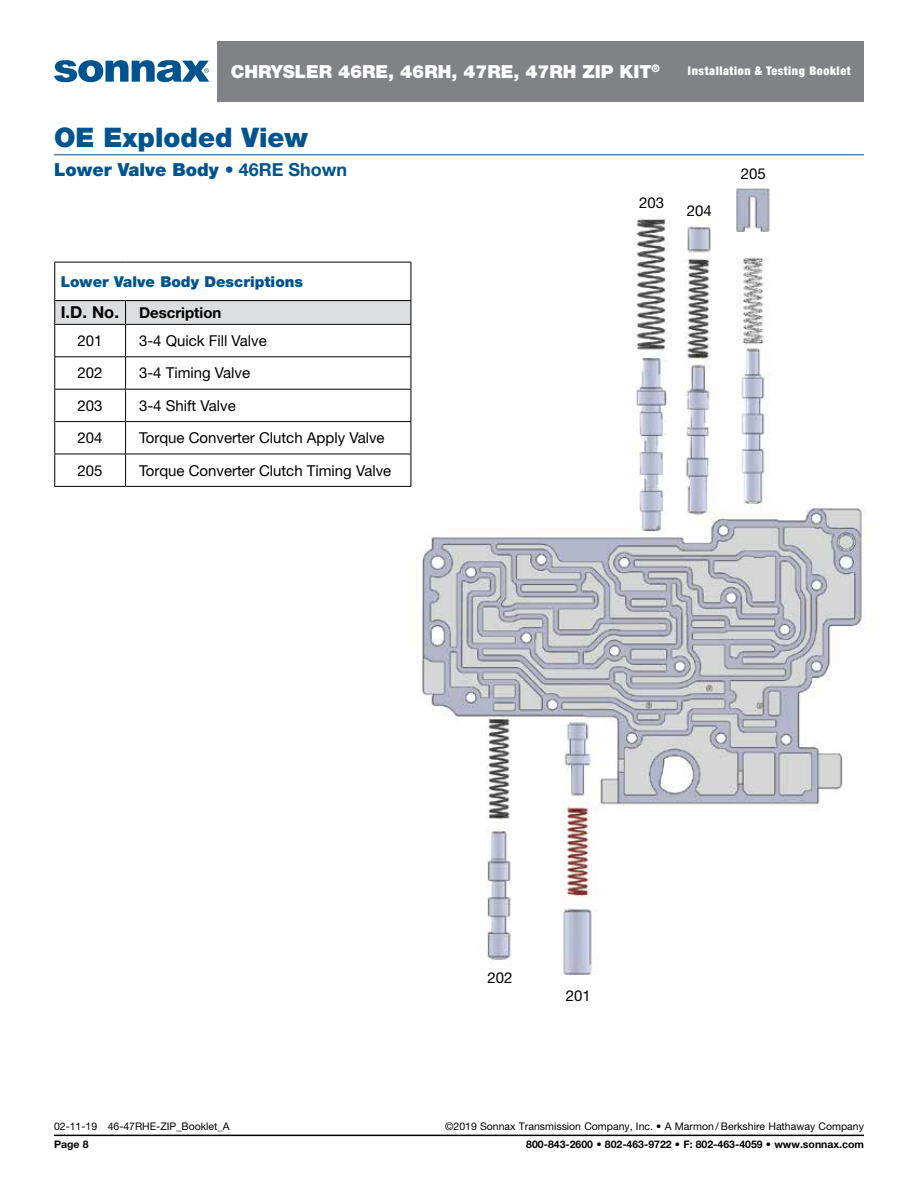
<style>
.page{position:relative;width:918px;height:1188px;background:#fff}
.page>*{position:absolute;margin:0;border:0;box-sizing:border-box;transform-origin:0 0}
.t1{font:900 27px "Helvetica Neue LT Std";color:#00548e}
.t2{font:900 18px "Helvetica Neue LT Std";color:#fff}
.t3{font:900 18px "Helvetica Neue LT Std";color:#00548e}
.t4{font:15px "Helvetica Neue LT Std";color:#000}
.t5{font:900 15px/31.2px "Helvetica Neue LT Std";color:#00548e}
.t6{font:900 condensed 12px "Helvetica Neue LT Std";letter-spacing:.05em;color:#fff}
.t7{font:10.5px "Helvetica Neue LT Std";color:#000}
.t8{font:700 10.5px "Helvetica Neue LT Std";color:#000}
.s1{font-weight:700}
.s2{font-weight:700;font-size:16.5px;color:#000}
.s3{font-weight:700;color:#000}
</style>
<div class="page">
<hr style="left:54px;top:154px;width:810px;height:1px;background:#5783b3">
<img style="left:410px;top:188px;width:453px;height:787px">
<hr style="left:54px;top:262px;width:72px;height:1px;background:#000">
<hr style="left:54px;top:262px;width:1px;height:38px;background:#000">
<hr style="left:126px;top:262px;width:285px;height:1px;background:#000">
<hr style="left:411px;top:262px;width:1px;height:38px;background:#000">
<hr style="left:54px;top:300px;width:72px;height:1px;background:#000">
<hr style="left:126px;top:300px;width:285px;height:1px;background:#000">
<svg style="left:54px;top:301px;width:358px;height:23px"></svg>
<hr style="left:54px;top:324px;width:72px;height:1px;background:#000">
<hr style="left:54px;top:325px;width:1px;height:31px;background:#000">
<hr style="left:126px;top:324px;width:285px;height:1px;background:#000">
<hr style="left:125px;top:325px;width:1px;height:31px;background:#000">
<hr style="left:411px;top:325px;width:1px;height:31px;background:#000">
<hr style="left:54px;top:356px;width:72px;height:1px;background:#000">
<hr style="left:54px;top:357px;width:1px;height:32px;background:#000">
<hr style="left:126px;top:356px;width:285px;height:1px;background:#000">
<hr style="left:125px;top:357px;width:1px;height:32px;background:#000">
<hr style="left:411px;top:357px;width:1px;height:32px;background:#000">
<hr style="left:54px;top:389px;width:72px;height:1px;background:#000">
<hr style="left:54px;top:390px;width:1px;height:31px;background:#000">
<hr style="left:126px;top:389px;width:285px;height:1px;background:#000">
<hr style="left:125px;top:390px;width:1px;height:31px;background:#000">
<hr style="left:411px;top:390px;width:1px;height:31px;background:#000">
<hr style="left:54px;top:421px;width:72px;height:1px;background:#000">
<hr style="left:54px;top:422px;width:1px;height:32px;background:#000">
<hr style="left:126px;top:421px;width:285px;height:1px;background:#000">
<hr style="left:125px;top:422px;width:1px;height:32px;background:#000">
<hr style="left:411px;top:422px;width:1px;height:32px;background:#000">
<hr style="left:54px;top:454px;width:72px;height:1px;background:#000">
<hr style="left:54px;top:454px;width:1px;height:32px;background:#000">
<hr style="left:126px;top:454px;width:285px;height:1px;background:#000">
<hr style="left:125px;top:454px;width:1px;height:32px;background:#000">
<hr style="left:411px;top:454px;width:1px;height:32px;background:#000">
<hr style="left:54px;top:486px;width:72px;height:1px;background:#000">
<hr style="left:126px;top:486px;width:285px;height:1px;background:#000">
<hr style="left:54px;top:1135px;width:810px;height:1px;background:#000">
<svg style="left:54px;top:60px;width:155px;height:22px"></svg>
<div style="left:217px;top:41px;width:647px;height:61px;background:#808285"></div>
<p class="t2" style="left:231px;top:60px;width:431px">CHRYSLER 46RE, 46RH, 47RE, 47RH ZIP KIT<sup>®</sup></p>
<p class="t6" style="left:688px;top:63px;width:164px">Installation &amp; Testing Booklet</p>
<h1 class="t1" style="left:54px;top:122px;width:256px">OE Exploded View</h1>
<p class="t3" style="left:54px;top:158px;width:295px">Lower Valve Body • <span class="s1">46RE Shown</span></p>
<p class="t5" style="left:61px;top:266px;width:244px">Lower Valve Body Descriptions<br><span class="s2">I.D. No.</span> <span class="s3">Description</span></p>
<p class="t4" style="left:78px;top:332px;width:27px">201</p>
<p class="t4" style="left:139px;top:332px;width:129px">3-4 Quick Fill Valve</p>
<p class="t4" style="left:78px;top:364px;width:27px">202</p>
<p class="t4" style="left:139px;top:364px;width:113px">3-4 Timing Valve</p>
<p class="t4" style="left:78px;top:396px;width:27px">203</p>
<p class="t4" style="left:139px;top:396px;width:98px">3-4 Shift Valve</p>
<p class="t4" style="left:78px;top:429px;width:27px">204</p>
<p class="t4" style="left:139px;top:429px;width:247px">Torque Converter Clutch Apply Valve</p>
<p class="t4" style="left:78px;top:461px;width:27px">205</p>
<p class="t4" style="left:139px;top:461px;width:254px">Torque Converter Clutch Timing Valve</p>
<p class="t4" style="left:639px;top:193px;width:27px">203</p>
<p class="t4" style="left:687px;top:202px;width:27px">204</p>
<p class="t4" style="left:741px;top:164px;width:27px">205</p>
<p class="t4" style="left:488px;top:968px;width:27px">202</p>
<p class="t4" style="left:566px;top:987px;width:27px">201</p>
<p class="t7" style="left:54px;top:1120px;width:177px">02-11-19 46-47RHE-ZIP_Booklet_A</p>
<p class="t7" style="left:445px;top:1120px;width:420px">©2019 Sonnax Transmission Company, Inc. • A Marmon / Berkshire Hathaway Company</p>
<p class="t8" style="left:54px;top:1138px;width:36px">Page 8</p>
<p class="t8" style="left:526px;top:1138px;width:339px">800-843-2600 • 802-463-9722 • F: 802-463-4059 • www.sonnax.com</p>
</div>
